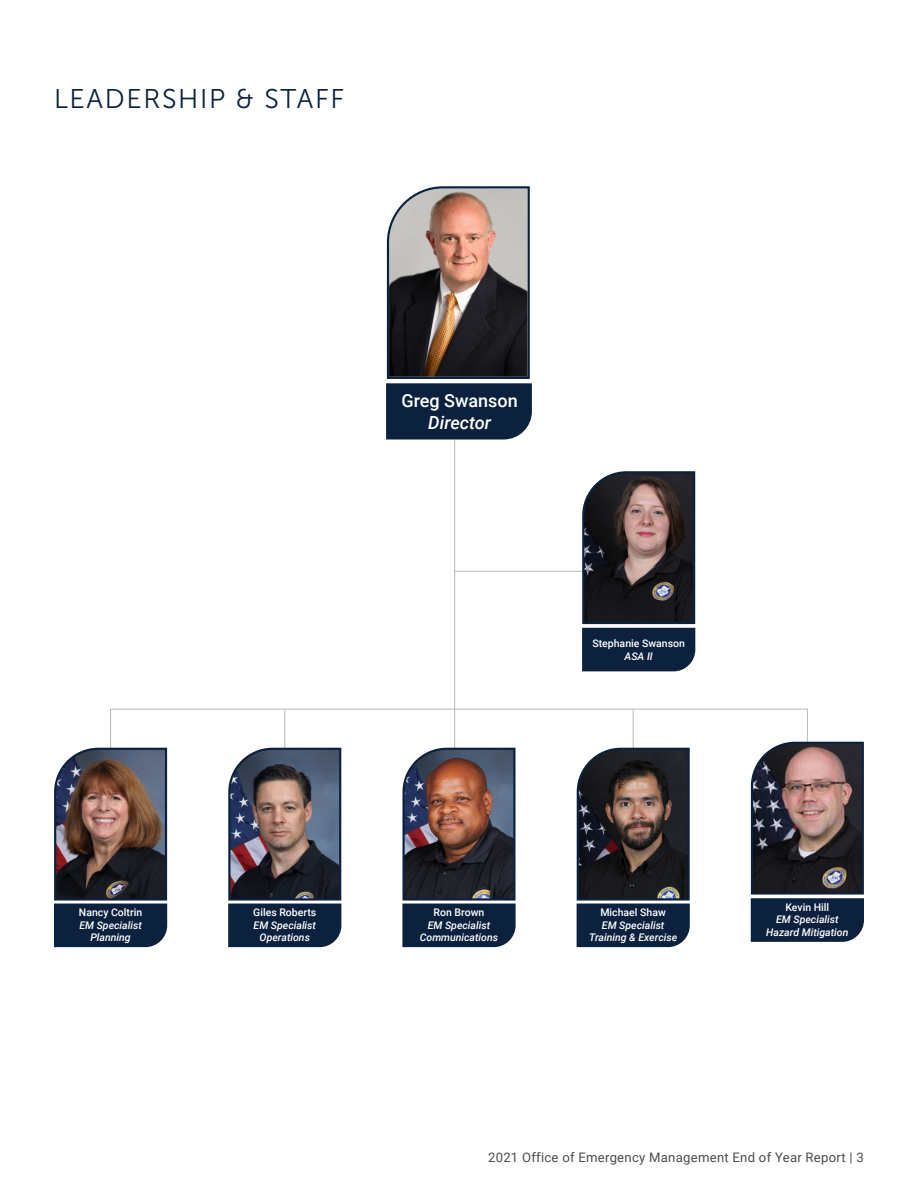
<style>
.page{position:relative;width:918px;height:1188px;background:#fff}
.page>*{position:absolute;margin:0;border:0;box-sizing:border-box;transform-origin:0 0}
.t1{font:27px "Museo Sans 300";letter-spacing:.06em;color:#0b213e}
.t2{font:500 18px/21.6px "Roboto";color:#fff;text-align:center}
.t3{font:13.2px "Roboto";letter-spacing:.02em;color:#4b4c4d}
.t4{font:italic 500 10.5px/12.6px "Roboto";color:#fff;text-align:center}
.t5{font:500 10.5px/12.6px "Roboto";color:#fff;text-align:center}
.s1{font-style:normal}
.s2{font-style:italic}
</style>
<div class="page">
<hr style="left:454px;top:439px;width:1px;height:309px;background:#b6babd">
<svg style="left:386px;top:186px;width:146px;height:253px;background:#635e61"></svg>
<hr style="left:455px;top:571px;width:134px;height:1px;background:#b6babd">
<img style="left:54px;top:708px;width:810px;height:239px">
<svg style="left:581px;top:471px;width:115px;height:200px;background:#424048"></svg>
<p class="t1" style="left:54px;top:84px;width:292px">LEADERSHIP &amp; STAFF</p>
<p class="t4" style="left:79px;top:906px;width:65px"><span class="s1">Nancy Coltrin<br></span>EM Specialist<br>Planning</p>
<p class="t2" style="left:401px;top:389px;width:118px">Greg Swanson<br><span class="s2">Director</span></p>
<p class="t5" style="left:592px;top:637px;width:94px">Stephanie Swanson<br><span class="s2">ASA II</span></p>
<p class="t4" style="left:253px;top:906px;width:65px"><span class="s1">Giles Roberts<br></span>EM Specialist<br>Operations</p>
<p class="t4" style="left:420px;top:906px;width:80px"><span class="s1">Ron Brown<br></span>EM Specialist<br>Communications</p>
<p class="t4" style="left:589px;top:906px;width:90px"><span class="s1">Michael Shaw<br></span>EM Specialist<br>Training &amp; Exercise</p>
<p class="t4" style="left:766px;top:900px;width:84px"><span class="s1">Kevin Hill<br></span>EM Specialist<br>Hazard Mitigation</p>
<p class="t3" style="left:488px;top:1148px;width:377px">2021 Office of Emergency Management End of Year Report | 3</p>
</div>
